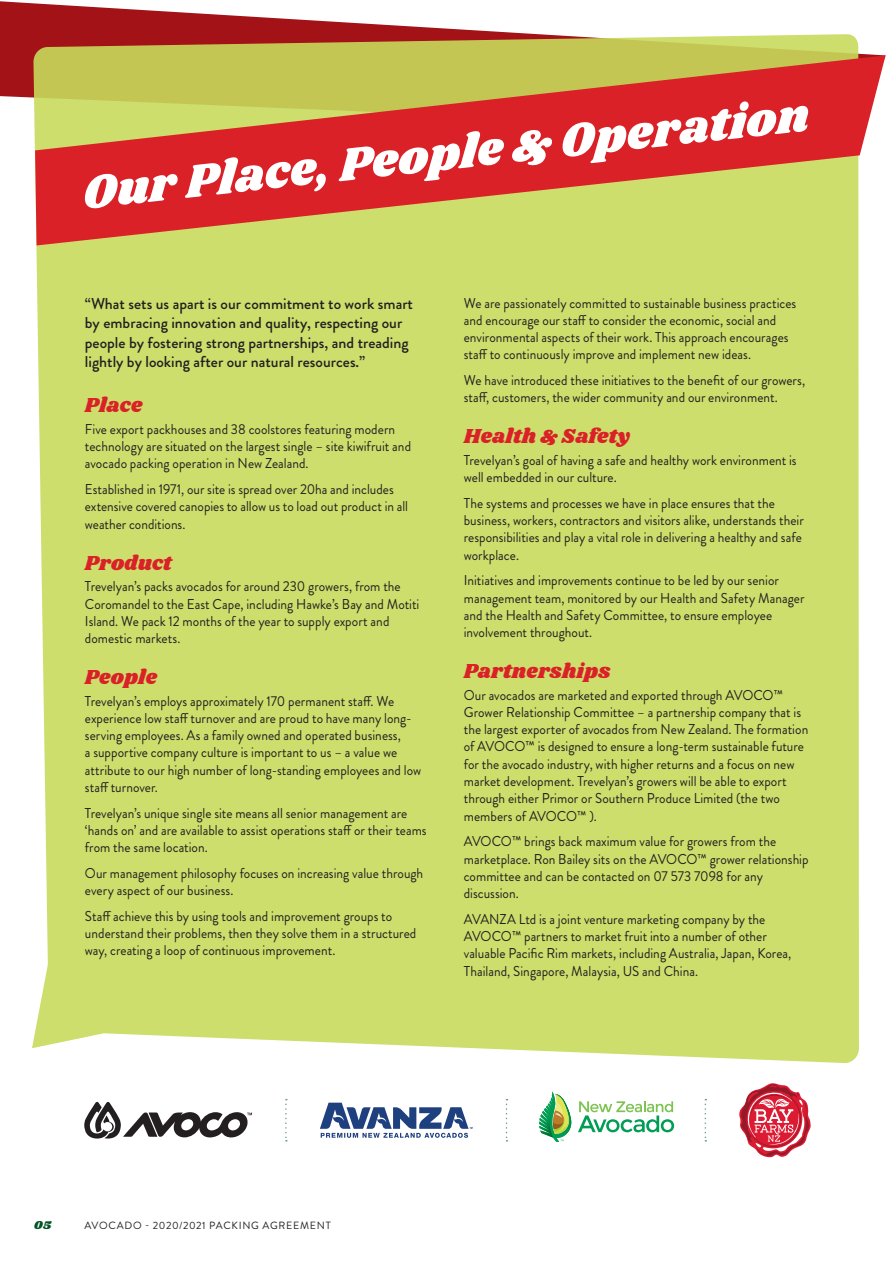
<style>
.page{position:relative;width:893px;height:1263px;background:#fff}
.page>*{position:absolute;margin:0;border:0;box-sizing:border-box;transform-origin:0 0}
.t1{font:47.7px "Shrikhand";color:#fff}
._2020_Sub_heading{font:21px "Shrikhand";letter-spacing:.01em;color:#da2128;scale:.96 1}
._2020_Lead_para{font:500 15.75px/19.5px "Brandon Grotesque";color:#231f20}
._2020_Body{font:14.25px/17.2px "Brandon Grotesque";color:#231f20;scale:.94 1}
.t2{font:12px "Shrikhand";color:#005326}
.t3{font:10.5px "Brandon Grotesque";letter-spacing:.07em;color:#231f20}
</style>
<div class="page">
<svg style="left:739px;top:1083px;width:72px;height:74px"></svg>
<svg style="left:285px;top:1099px;width:2px;height:42px"></svg>
<svg style="left:506px;top:1099px;width:1px;height:42px"></svg>
<svg style="left:705px;top:1099px;width:1px;height:42px"></svg>
<svg style="left:320px;top:1103px;width:153px;height:35px"></svg>
<svg style="left:84px;top:1102px;width:168px;height:36px"></svg>
<svg style="left:0;top:1px;width:878px;height:97px"></svg>
<div style="left:32px;top:34px;width:827px;height:1029px;background:#cdde6c"></div>
<svg style="left:35px;top:55px;width:851px;height:190px;background:#d27b48"></svg>
<svg style="left:539px;top:1091px;width:32px;height:51px"></svg>
<svg style="left:578px;top:1101px;width:96px;height:31px"></svg>
<h1 class="t1" style="left:78px;top:159px;width:732px;rotate:-6deg">Our Place, People &amp; Operation</h1>
<p class="_2020_Lead_para" style="left:85px;top:294px;width:330px">“What sets us apart is our commitment to work smart by embracing innovation and quality, respecting our people by fostering strong partnerships, and treading lightly by looking after our natural resources.”</p>
<p class="_2020_Sub_heading" style="left:85px;top:391px;width:61px">Place</p>
<p class="_2020_Body" style="left:85px;top:421px;width:348px">Five export packhouses and 38 coolstores featuring modern technology are situated on the largest single – site kiwifruit and avocado packing operation in New Zealand.</p>
<p class="_2020_Body" style="left:85px;top:481px;width:345px">Established in 1971, our site is spread over 20ha and includes extensive covered canopies to allow us to load out product in all weather conditions.</p>
<p class="_2020_Sub_heading" style="left:85px;top:548px;width:92px">Product</p>
<p class="_2020_Body" style="left:85px;top:578px;width:357px">Trevelyan’s packs avocados for around 230 growers, from the Coromandel to the East Cape, including Hawke’s Bay and Motiti Island. We pack 12 months of the year to supply export and domestic markets.</p>
<p class="_2020_Sub_heading" style="left:85px;top:662px;width:77px">People</p>
<p class="_2020_Body" style="left:85px;top:692px;width:359px">Trevelyan’s employs approximately 170 permanent staff. We experience low staff turnover and are proud to have many long&shy;serving employees. As a family owned and operated business,<br>a supportive company culture is important to us – a value we attribute to our high number of long-standing employees and low staff turnover.</p>
<p class="_2020_Body" style="left:85px;top:804px;width:365px">Trevelyan’s unique single site means all senior management are ‘hands on’ and are available to assist operations staff or their teams from the same location.</p>
<p class="_2020_Body" style="left:85px;top:864px;width:361px">Our management philosophy focuses on increasing value through every aspect of our business.</p>
<p class="_2020_Body" style="left:85px;top:907px;width:354px">Staff achieve this by using tools and improvement groups to understand their problems, then they solve them in a structured way, creating a loop of continuous improvement.</p>
<p class="_2020_Body" style="left:464px;top:294px;width:355px">We are passionately committed to sustainable business practices and encourage our staff to consider the economic, social and environmental aspects of their work. This approach encourages staff to continuously improve and implement new ideas.</p>
<p class="_2020_Body" style="left:464px;top:372px;width:365px">We have introduced these initiatives to the benefit of our growers, staff, customers, the wider community and our environment.</p>
<p class="_2020_Sub_heading" style="left:464px;top:422px;width:175px">Health &amp; Safety</p>
<p class="_2020_Body" style="left:464px;top:452px;width:356px">Trevelyan’s goal of having a safe and healthy work environment is well embedded in our culture.</p>
<p class="_2020_Body" style="left:464px;top:495px;width:363px">The systems and processes we have in place ensures that the business, workers, contractors and visitors alike, understands their responsibilities and play a vital role in delivering a healthy and safe workplace.</p>
<p class="_2020_Body" style="left:464px;top:572px;width:364px">Initiatives and improvements continue to be led by our senior management team, monitored by our Health and Safety Manager and the Health and Safety Committee, to ensure employee involvement throughout.</p>
<p class="_2020_Sub_heading" style="left:464px;top:657px;width:154px">Partnerships</p>
<p class="_2020_Body" style="left:464px;top:686px;width:368px">Our avocados are marketed and exported through AVOCO™ Grower Relationship Committee – a partnership company that is the largest exporter of avocados from New Zealand. The formation of AVOCO™ is designed to ensure a long-term sustainable future for the avocado industry, with higher returns and a focus on new market development. Trevelyan’s growers will be able to export through either Primor or Southern Produce Limited (the two members of AVOCO™ ).</p>
<p class="_2020_Body" style="left:464px;top:833px;width:368px">AVOCO™ brings back maximum value for growers from the marketplace. Ron Bailey sits on the AVOCO™ grower relationship committee and can be contacted on 07 573 7098 for any discussion.</p>
<p class="_2020_Body" style="left:464px;top:910px;width:350px">AVANZA Ltd is a joint venture marketing company by the AVOCO™ partners to market fruit into a number of other valuable Pacific Rim markets, including Australia, Japan, Korea, Thailand, Singapore, Malaysia, US and China.</p>
<p class="t2" style="left:34px;top:1217px;width:19px">05</p>
<p class="t3" style="left:84px;top:1218px;width:248px">AVOCADO - 2020/2021 PACKING AGREEMENT</p>
</div>
